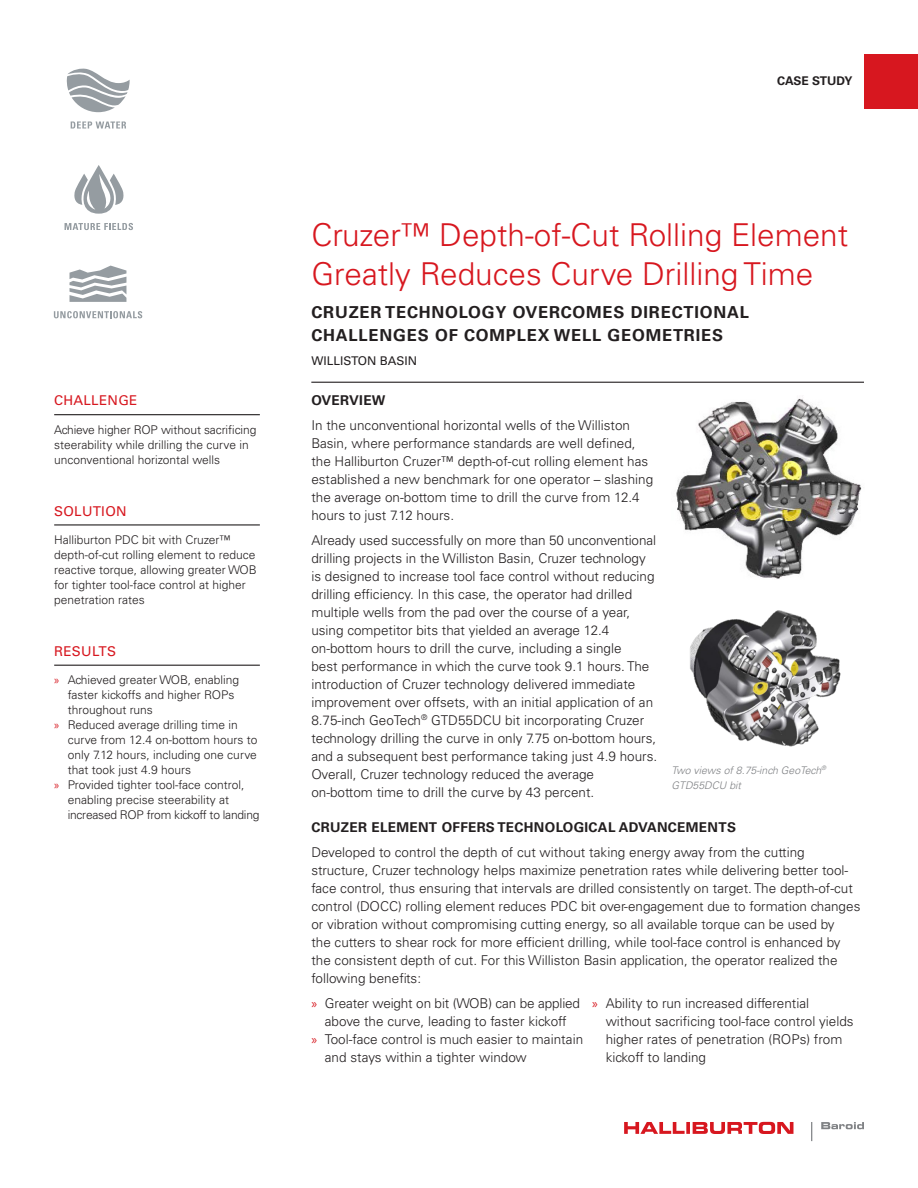
<style>
.page{position:relative;width:918px;height:1188px;background:#fff}
.page>*{position:absolute;margin:0;border:0;box-sizing:border-box;transform-origin:0 0}
.Subhead{font:300 31.5px/39px "Univers LT Std";color:#d7171f}
.Subhead-2{font:700 16.5px/22.5px "Univers LT Std";letter-spacing:.05em;color:#231f20}
.Body{font:300 13.5px/18px "Univers LT Std";color:#231f20}
.Body_Header{font:700 13.5px "Univers LT Std";letter-spacing:.025em;color:#231f20}
.Sidebar_Header_With{font:13.5px "Univers LT Std";letter-spacing:.02em;color:#d7171f}
.Sidebar_Body{font:300 12px/15px "Univers LT Std";color:#231f20}
.Case_Study_Title{font:12px "Univers LT Std";color:#231f20}
.t1{font:700 12px "Univers LT Std";color:#231f20}
.t2{font:italic 300 10.5px/15px "Univers LT Std";color:#808285}
.s1{font-family:"Myriad Pro";font-weight:400;color:#d7171f}
</style>
<div class="page">
<hr style="left:311px;top:382px;width:553px;height:1px;background:#231f20">
<hr style="left:54px;top:414px;width:206px;height:1px;background:#231f20">
<hr style="left:54px;top:524px;width:206px;height:2px;background:#231f20">
<hr style="left:54px;top:665px;width:206px;height:1px;background:#231f20">
<div style="left:864px;top:54px;width:54px;height:55px;background:#d7171f"></div>
<img style="left:690px;top:610px;width:151px;height:137px">
<img style="left:676px;top:398px;width:186px;height:181px">
<svg style="left:71px;top:122px;width:55px;height:7px"></svg>
<svg style="left:67px;top:68px;width:63px;height:44px"></svg>
<svg style="left:65px;top:223px;width:68px;height:7px"></svg>
<svg style="left:74px;top:165px;width:50px;height:49px"></svg>
<svg style="left:54px;top:311px;width:88px;height:7px"></svg>
<svg style="left:70px;top:266px;width:56px;height:36px"></svg>
<svg style="left:624px;top:1122px;width:169px;height:12px"></svg>
<svg style="left:821px;top:1122px;width:43px;height:7px"></svg>
<svg style="left:811px;top:1122px;width:1px;height:19px"></svg>
<p class="t1" style="left:777px;top:74px;width:77px">CASE STUDY</p>
<p class="Sidebar_Header_With" style="left:54px;top:393px;width:85px">CHALLENGE</p>
<p class="Sidebar_Body" style="left:54px;top:422px;width:204px">Achieve higher ROP without sacrificing steerability while drilling the curve in unconventional horizontal wells</p>
<p class="Sidebar_Header_With" style="left:54px;top:503px;width:74px">SOLUTION</p>
<p class="Sidebar_Body" style="left:54px;top:533px;width:204px">Halliburton PDC bit with Cruzer™ depth-of-cut rolling element to reduce reactive torque, allowing greater WOB for tighter tool-face control at higher penetration rates</p>
<p class="Sidebar_Header_With" style="left:54px;top:643px;width:63px">RESULTS</p>
<p class="Sidebar_Body" style="left:68px;top:673px;width:173px;text-indent:-14px"><span class="s1">»</span> Achieved greater WOB, enabling faster kickoffs and higher ROPs throughout runs</p>
<p class="Sidebar_Body" style="left:68px;top:718px;width:191px;text-indent:-14px"><span class="s1">»</span> Reduced average drilling time in curve from 12.4 on-bottom hours to only 7.12 hours, including one curve that took just 4.9 hours</p>
<p class="Sidebar_Body" style="left:68px;top:778px;width:193px;text-indent:-14px"><span class="s1">»</span> Provided tighter tool-face control, enabling precise steerability at increased ROP from kickoff to landing</p>
<p class="Subhead" style="left:311px;top:215px;width:538px">Cruzer™ Depth-of-Cut Rolling Element<br>Greatly Reduces Curve Drilling Time</p>
<p class="Subhead-2" style="left:311px;top:301px;width:439px">CRUZER TECHNOLOGY OVERCOMES DIRECTIONAL<br>CHALLENGES OF COMPLEX WELL GEOMETRIES</p>
<p class="Case_Study_Title" style="left:311px;top:353px;width:107px">WILLISTON BASIN</p>
<p class="Body_Header" style="left:311px;top:393px;width:76px">OVERVIEW</p>
<p class="Body" style="left:311px;top:416px;width:343px">In the unconventional horizontal wells of the Williston Basin, where performance standards are well defined, the Halliburton Cruzer™ depth-of-cut rolling element has established a new benchmark for one operator – slashing the average on-bottom time to drill the curve from 12.4 hours to just 7.12 hours.</p>
<p class="Body" style="left:311px;top:531px;width:347px">Already used successfully on more than 50 unconventional drilling projects in the Williston Basin, Cruzer technology is designed to increase tool face control without reducing drilling efficiency. In this case, the operator had drilled multiple wells from the pad over the course of a year, using competitor bits that yielded an average 12.4 on-bottom hours to drill the curve, including a single<br>best performance in which the curve took 9.1 hours. The introduction of Cruzer technology delivered immediate improvement over offsets, with an initial application of an 8.75-inch GeoTech<sup>®</sup> GTD55DCU bit incorporating Cruzer technology drilling the curve in only 7.75 on-bottom hours, and a subsequent best performance taking just 4.9 hours.<br>Overall, Cruzer technology reduced the average on-bottom time to drill the curve by 43 percent.</p>
<p class="Body_Header" style="left:311px;top:820px;width:426px">CRUZER ELEMENT OFFERS TECHNOLOGICAL ADVANCEMENTS</p>
<p class="Body" style="left:311px;top:843px;width:551px">Developed to control the depth of cut without taking energy away from the cutting structure, Cruzer technology helps maximize penetration rates while delivering better tool&shy;face control, thus ensuring that intervals are drilled consistently on target. The depth-of-cut control (DOCC) rolling element reduces PDC bit over-engagement due to formation changes or vibration without compromising cutting energy, so all available torque can be used by<br>the cutters to shear rock for more efficient drilling, while tool-face control is enhanced by the consistent depth of cut. For this Williston Basin application, the operator realized the following benefits:</p>
<p class="Body" style="left:311px;top:994px;width:270px;text-align:center"><span class="s1">»</span> Greater weight on bit (WOB) can be applied above the curve, leading to faster kickoff</p>
<p class="Body" style="left:325px;top:1030px;width:260px;text-indent:-14px"><span class="s1">»</span> Tool-face control is much easier to maintain and stays within a tighter window</p>
<p class="t2" style="left:672px;top:763px;width:156px">Two views of 8.75-inch GeoTech<sup>®<br></sup>GTD55DCU bit</p>
<p class="Body" style="left:606px;top:994px;width:250px;text-indent:-14px"><span class="s1">»</span> Ability to run increased differential without sacrificing tool-face control yields higher rates of penetration (ROPs) from kickoff to landing</p>
</div>
